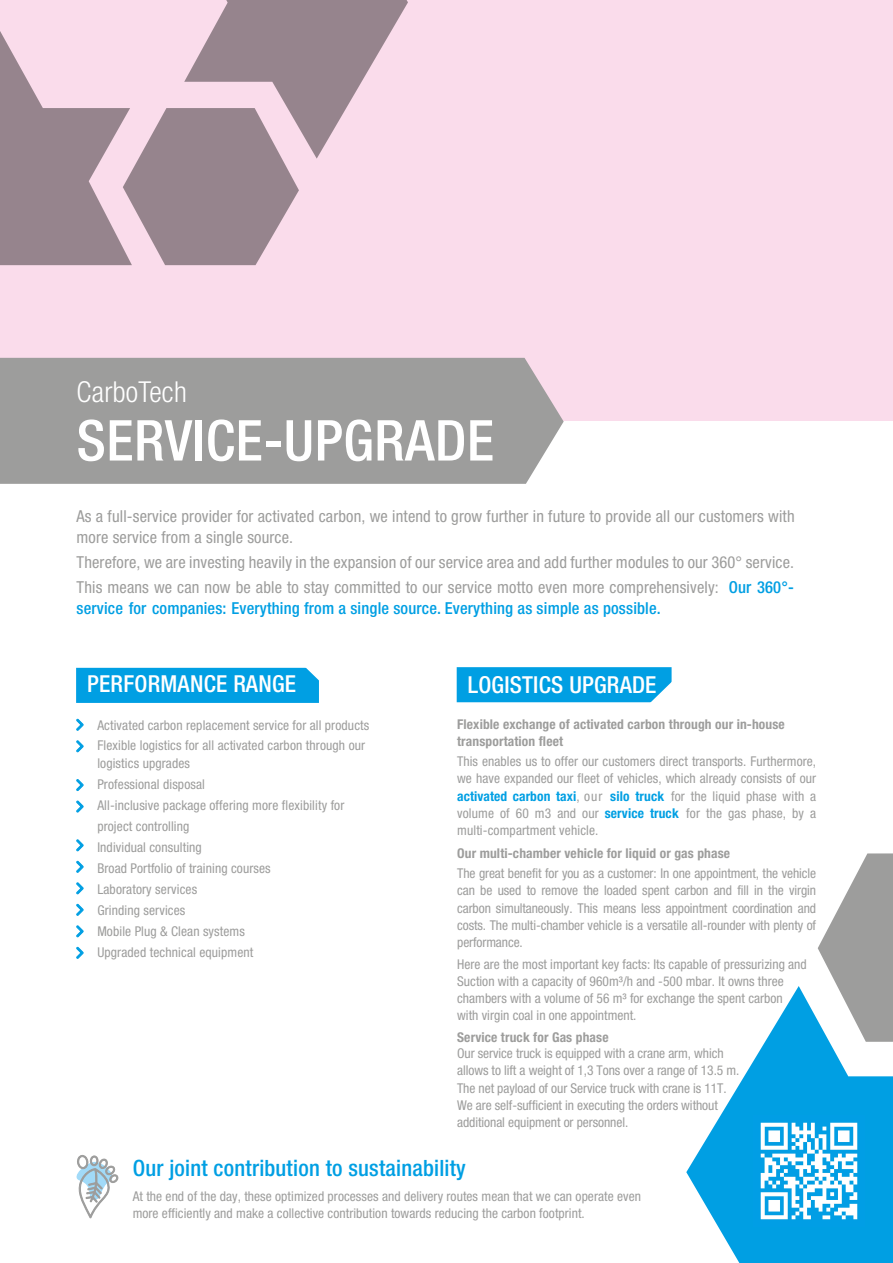
<style>
.page{position:relative;width:893px;height:1263px;background:#fff}
.page>*{position:absolute;margin:0;border:0;box-sizing:border-box;transform-origin:0 0}
.t1{font:500 condensed 56.4px "Helvetica Neue LT Std";letter-spacing:.01em;color:#fff}
.t2{font:300 condensed 28.8px "Helvetica Neue LT Std";letter-spacing:.01em;color:#fff}
.t3{font:500 condensed 23.4px "Helvetica Neue LT Std";letter-spacing:.01em;color:#fff}
.t4{font:500 condensed 22.5px "Helvetica Neue LT Std";letter-spacing:.01em;color:#009fe3}
.t5{font:condensed 16.5px/21px "Helvetica Neue LT Std";letter-spacing:.01em;color:#9d9d9c}
.t6{font:500 condensed 16.5px "Helvetica Neue LT Std";letter-spacing:.01em;color:#009fe3}
.t7{font:condensed 13.5px/17.2px "Helvetica Neue LT Std";letter-spacing:.005em;color:#9d9d9c}
.t8{font:700 condensed 13.5px/17.1px "Helvetica Neue LT Std";letter-spacing:.01em;color:#9d9d9c}
.s1{font-weight:500;color:#009fe3}
.s2{font-weight:700;color:#009fe3}
.s3{font-weight:700}
</style>
<div class="page">
<svg style="left:686px;top:986px;width:207px;height:277px;fill:#009fe3"></svg>
<div style="left:0;top:0;width:893px;height:421px;background:#fadceb"></div>
<div style="left:0;top:358px;width:564px;height:126px;background:#9d9d9c"></div>
<svg style="left:0;top:0;width:408px;height:265px"></svg>
<svg style="left:818px;top:853px;width:75px;height:189px"></svg>
<svg style="left:76px;top:719px;width:7px;height:12px"></svg>
<svg style="left:76px;top:740px;width:7px;height:12px"></svg>
<svg style="left:76px;top:779px;width:7px;height:12px"></svg>
<svg style="left:76px;top:800px;width:7px;height:12px"></svg>
<svg style="left:76px;top:839px;width:7px;height:12px"></svg>
<svg style="left:76px;top:861px;width:7px;height:12px"></svg>
<svg style="left:76px;top:882px;width:7px;height:12px"></svg>
<svg style="left:76px;top:904px;width:7px;height:12px"></svg>
<svg style="left:76px;top:925px;width:7px;height:12px"></svg>
<svg style="left:76px;top:947px;width:7px;height:12px"></svg>
<div style="left:76px;top:668px;width:243px;height:35px;background:#009fe3"></div>
<svg style="left:296px;top:667px;width:23px;height:14px"></svg>
<div style="left:457px;top:667px;width:215px;height:35px;background:#009fe3"></div>
<svg style="left:647px;top:681px;width:25px;height:22px"></svg>
<svg style="left:76px;top:1155px;width:43px;height:63px"></svg>
<img style="left:753px;top:1115px;width:111px;height:111px">
<p class="t2" style="left:77px;top:375px;width:112px">CarboTech</p>
<p class="t1" style="left:77px;top:407px;width:419px">SERVICE-UPGRADE</p>
<p class="t5" style="left:77px;top:505px;width:720px">As a full-service provider for activated carbon, we intend to grow further in future to provide all our customers with more service from a single source.</p>
<p class="t5" style="left:77px;top:549px;width:719px;line-height:25.2px">Therefore, we are investing heavily in the expansion of our service area and add further modules to our 360° service.<br>This means we can now be able to stay committed to our service motto even more comprehensively: <span class="s1">Our 360°-</span></p>
<p class="t6" style="left:77px;top:598px;width:586px">service for companies: Everything from a single source. Everything as simple as possible.</p>
<p class="t3" style="left:87px;top:670px;width:210px">PERFORMANCE RANGE</p>
<p class="t7" style="left:97px;top:715px;width:273px;line-height:20.5px">Activated carbon replacement service for all products<br>Flexible logistics for all activated carbon through our</p>
<p class="t7" style="left:97px;top:752px;width:249px;line-height:21px">logistics upgrades<br>Professional disposal<br>All-inclusive package offering more flexibility for project controlling<br>Individual consulting<br>Broad Portfolio of training courses<br>Laboratory services<br>Grinding services<br>Mobile Plug &amp; Clean systems<br>Upgraded technical equipment</p>
<p class="t3" style="left:468px;top:671px;width:190px">LOGISTICS UPGRADE</p>
<p class="t8" style="left:457px;top:715px;width:329px">Flexible exchange of activated carbon through our in-house transportation fleet</p>
<p class="t7" style="left:457px;top:753px;width:360px;text-align:justify">This enables us to offer our customers direct transports. Furthermore, we have expanded our fleet of vehicles, which already consists of our <span class="s2">activated carbon taxi</span>, our <span class="s2">silo truck</span> for the liquid phase with a volume of 60 m3 and our <span class="s2">service truck</span> for the gas phase, by a multi-compartment vehicle.</p>
<p class="t7" style="left:457px;top:842px;width:360px;line-height:20.5px"><span class="s3">Our multi-chamber vehicle for liquid or gas phase<br></span>The great benefit for you as a customer: In one appointment, the vehicle</p>
<p class="t7" style="left:457px;top:882px;width:360px;text-align:justify">can be used to remove the loaded spent carbon and fill in the virgin carbon simultaneously. This means less appointment coordination and costs. The multi-chamber vehicle is a versatile all-rounder with plenty of performance.</p>
<p class="t7" style="left:457px;top:955px;width:351px">Here are the most important key facts: Its capable of pressurizing and Suction with a capacity of 960m³/h and -500 mbar. It owns three chambers with a volume of 56 m³ for exchange the spent carbon with virgin coal in one appointment.</p>
<p class="t7" style="left:457px;top:1029px;width:284px"><span class="s3">Service truck for Gas phase<br></span>Our service truck is equipped with a crane arm, which allows to lift a weight of 1,3 Tons over a range of 13.5 m.<br>The net payload of our Service truck with crane is 11T.<br>We are self-sufficient in executing the orders without additional equipment or personnel.</p>
<p class="t4" style="left:133px;top:1155px;width:335px">Our joint contribution to sustainability</p>
<p class="t7" style="left:133px;top:1187px;width:510px">At the end of the day, these optimized processes and delivery routes mean that we can operate even more efficiently and make a collective contribution towards reducing the carbon footprint.</p>
</div>
